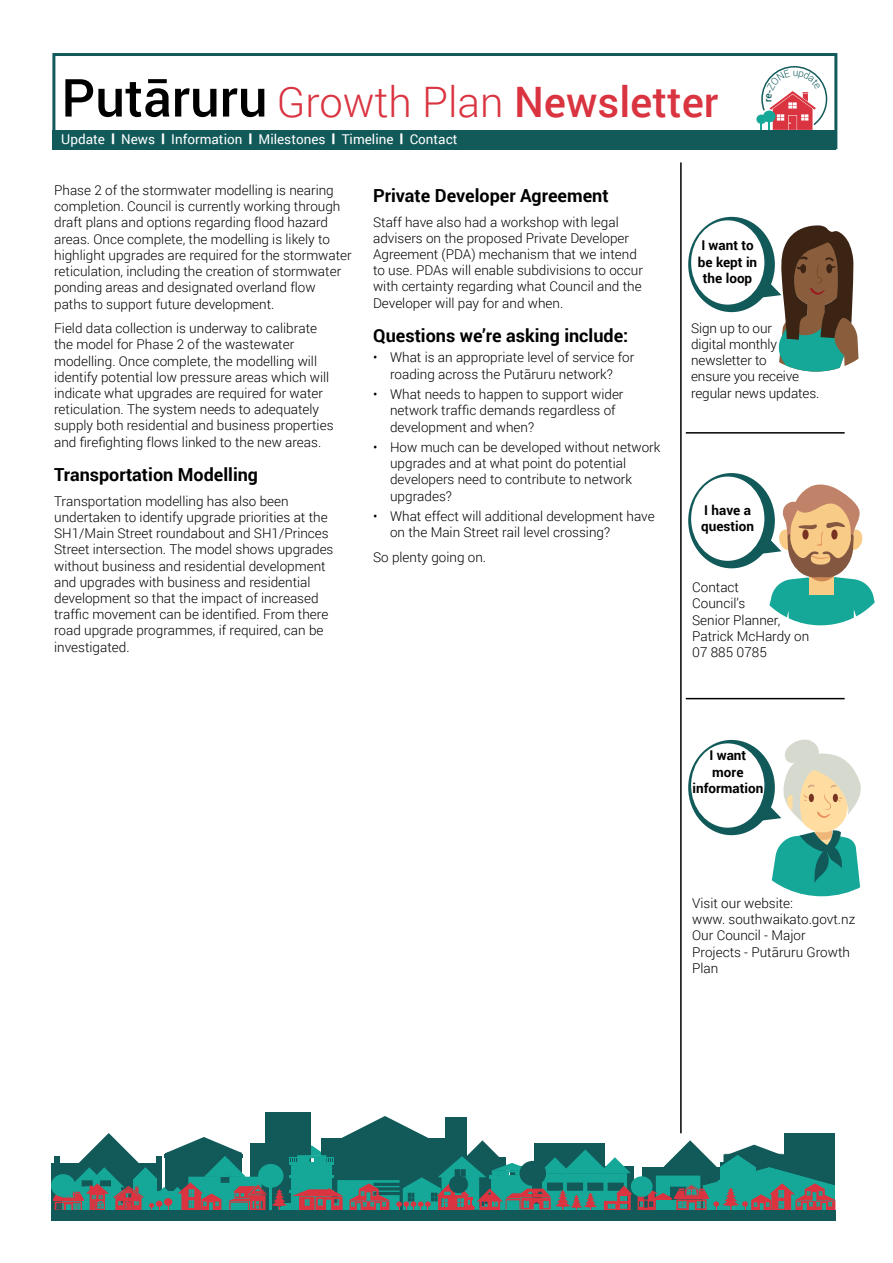
<style>
.page{position:relative;width:893px;height:1263px;background:#fff}
.page>*{position:absolute;margin:0;border:0;box-sizing:border-box;transform-origin:0 0}
.t1{font:300 42px "Roboto";color:#d93440}
.t2{font:700 18px "Roboto";color:#000}
.t3{font:300 13.5px/16.2px "Roboto";color:#000}
.t4{font:700 13.5px/16.2px "Roboto";color:#000;text-align:center}
.t5{font:13.5px "Roboto";color:#fff}
.s1{font-weight:500;font-size:52.5px;color:#000}
.s2{font-weight:500}
.s3{font-family:"Boris Black Bloxx"}
</style>
<div class="page">
<div style="left:688px;top:217px;width:87px;height:95px;background:#125a5a;border-radius:50%"></div>
<div style="left:691px;top:220px;width:73px;height:85px;background:#fff;border-radius:50%"></div>
<hr style="left:680px;top:162px;width:2px;height:971px;background:#000">
<div style="left:52px;top:53px;width:785px;height:96px;border:3px solid #125a5a"></div>
<div style="left:756px;top:115px;width:10px;height:9px;background:#15a797;border-radius:50%"></div>
<div style="left:53px;top:130px;width:783px;height:19px;background:#125a5a"></div>
<div style="left:265px;top:1112px;width:45px;height:102px;background:#125a5a"></div>
<svg style="left:51px;top:1174px;width:24px;height:23px"></svg>
<svg style="left:53px;top:1116px;width:783px;height:94px"></svg>
<div style="left:52px;top:1210px;width:784px;height:10px;background:#125a5a"></div>
<svg style="left:751px;top:225px;width:108px;height:147px"></svg>
<div style="left:800px;top:264px;width:6px;height:9px;background:#3c2415;border-radius:50%"></div>
<div style="left:826px;top:264px;width:6px;height:9px;background:#3c2415;border-radius:50%"></div>
<hr style="left:686px;top:432px;width:159px;height:2px;background:#000">
<svg style="left:751px;top:484px;width:124px;height:141px"></svg>
<div style="left:688px;top:473px;width:87px;height:95px;background:#125a5a;border-radius:50%"></div>
<div style="left:691px;top:477px;width:73px;height:84px;background:#fff;border-radius:50%"></div>
<hr style="left:686px;top:698px;width:159px;height:1px;background:#000">
<svg style="left:752px;top:739px;width:109px;height:157px"></svg>
<div style="left:688px;top:740px;width:87px;height:95px;background:#125a5a;border-radius:50%"></div>
<div style="left:691px;top:743px;width:73px;height:85px;background:#fff;border-radius:50%"></div>
<svg style="left:761px;top:66px;width:67px;height:64px"></svg>
<h1 class="t1" style="left:61px;top:73px;width:659px"><span class="s1">Putāruru</span> Growth Plan <span class="s2">Newsletter</span></h1>
<p class="t5" style="left:61px;top:130px;width:398px">Update <span class="s3">|</span> News <span class="s3">|</span> Information <span class="s3">|</span> Milestones <span class="s3">|</span> Timeline <span class="s3">|</span> Contact</p>
<p class="t3" style="left:54px;top:182px;width:299px">Phase 2 of the stormwater modelling is nearing completion. Council is currently working through draft plans and options regarding flood hazard areas. Once complete, the modelling is likely to highlight upgrades are required for the stormwater reticulation, including the creation of stormwater ponding areas and designated overland flow paths to support future development.</p>
<p class="t3" style="left:54px;top:320px;width:281px">Field data collection is underway to calibrate the model for Phase 2 of the wastewater modelling. Once complete, the modelling will identify potential low pressure areas which will indicate what upgrades are required for water reticulation. The system needs to adequately supply both residential and business properties and firefighting flows linked to the new areas.</p>
<h2 class="t2" style="left:54px;top:462px;width:205px">Transportation Modelling</h2>
<p class="t3" style="left:54px;top:492px;width:281px">Transportation modelling has also been undertaken to identify upgrade priorities at the SH1/Main Street roundabout and SH1/Princes Street intersection. The model shows upgrades without business and residential development and upgrades with business and residential development so that the impact of increased traffic movement can be identified. From there road upgrade programmes, if required, can be investigated.</p>
<h2 class="t2" style="left:373px;top:183px;width:237px">Private Developer Agreement</h2>
<p class="t3" style="left:373px;top:213px;width:271px">Staff have also had a workshop with legal advisers on the proposed Private Developer Agreement (PDA) mechanism that we intend to use. PDAs will enable subdivisions to occur with certainty regarding what Council and the Developer will pay for and when.</p>
<h2 class="t2" style="left:373px;top:323px;width:257px">Questions we’re asking include:</h2>
<p class="t3" style="left:373px;top:349px;width:263px;text-align:center">• What is an appropriate level of service for roading across the Putāruru network?</p>
<p class="t3" style="left:390px;top:386px;width:235px;text-indent:-17px">• What needs to happen to support wider network traffic demands regardless of development and when?</p>
<p class="t3" style="left:390px;top:439px;width:272px;text-indent:-17px">• How much can be developed without network upgrades and at what point do potential developers need to contribute to network upgrades?</p>
<p class="t3" style="left:390px;top:508px;width:266px;text-indent:-17px">• What effect will additional development have on the Main Street rail level crossing?</p>
<p class="t3" style="left:373px;top:549px;width:115px">So plenty going on.</p>
<p class="t4" style="left:698px;top:237px;width:61px">I want to be kept in the loop</p>
<p class="t3" style="left:691px;top:319px;width:130px">Sign up to our<br>digital monthly newsletter to<br>ensure you receive regular news updates.</p>
<p class="t4" style="left:701px;top:502px;width:54px;text-align:left">I have a question</p>
<p class="t3" style="left:692px;top:579px;width:118px">Contact<br>Council’s<br>Senior Planner,<br>Patrick McHardy on<br>07 885 0785</p>
<p class="t4" style="left:692px;top:747px;width:72px">I want more information</p>
<p class="t3" style="left:692px;top:895px;width:165px">Visit our website:<br>www. southwaikato.govt.nz<br>Our Council - Major<br>Projects - Putāruru Growth<br>Plan</p>
</div>
